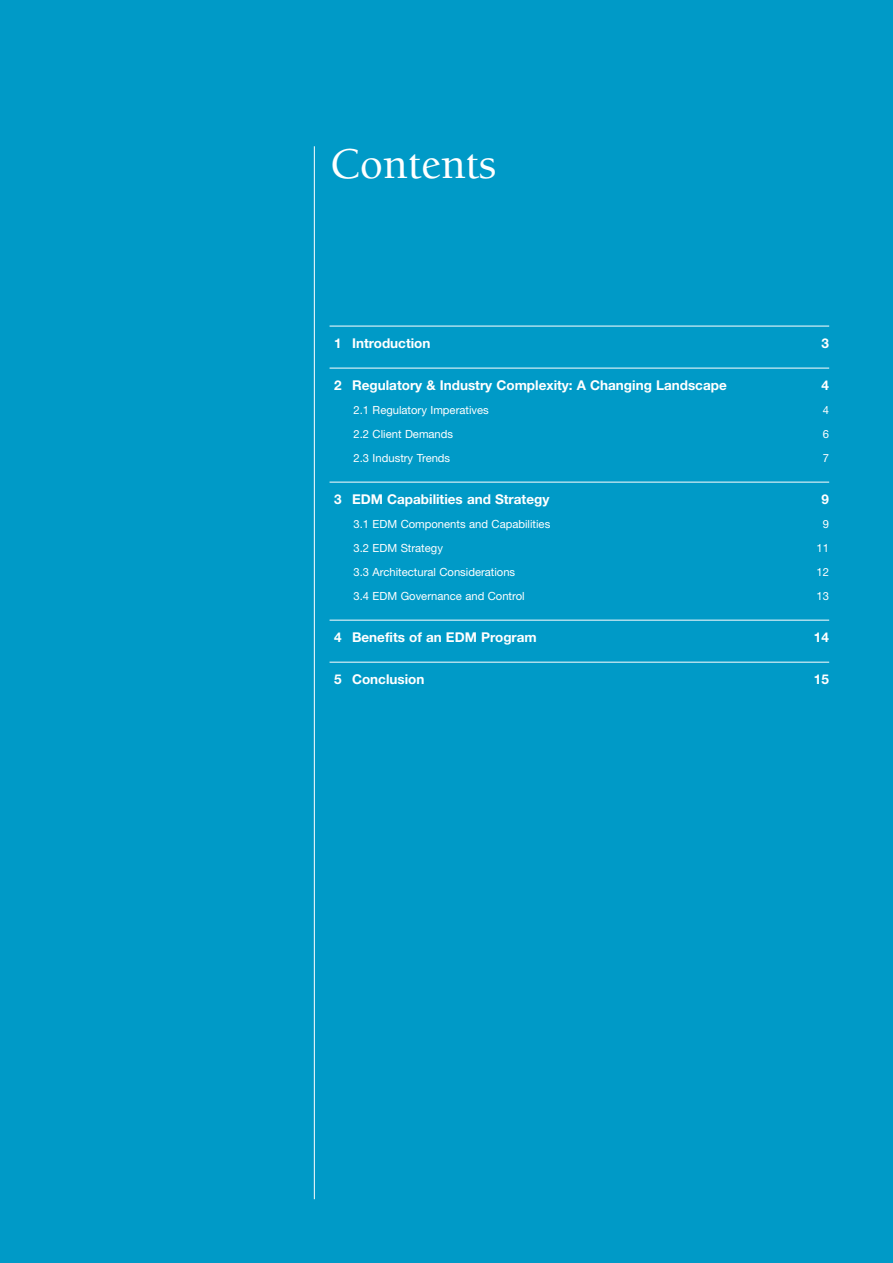
<style>
.page{position:relative;width:893px;height:1263px;background:#009ac7}
.page>*{position:absolute;margin:0;border:0;box-sizing:border-box;transform-origin:0 0}
.t1{font:500 45px "Berkeley Std";letter-spacing:-.01em;color:#fff}
.t2{font:700 13.5px "Helvetica Neue LT Std";color:#fff}
.t3{font:11.25px "Helvetica Neue LT Std";color:#fff}
</style>
<div class="page">
<hr style="left:314px;top:146px;width:1px;height:1053px;background:#fff">
<hr style="left:330px;top:326px;width:499px;height:1px;background:#fff">
<hr style="left:330px;top:368px;width:499px;height:1px;background:#fff">
<hr style="left:330px;top:482px;width:499px;height:1px;background:#fff">
<hr style="left:330px;top:620px;width:499px;height:1px;background:#fff">
<hr style="left:330px;top:662px;width:499px;height:1px;background:#fff">
<h1 class="t1" style="left:330px;top:140px;width:168px">Contents</h1>
<p class="t2" style="left:334px;top:335px;width:98px">1 Introduction</p>
<p class="t2" style="left:821px;top:335px;width:9px">3</p>
<p class="t2" style="left:334px;top:377px;width:394px">2 Regulatory &amp; Industry Complexity: A Changing Landscape</p>
<p class="t2" style="left:821px;top:377px;width:9px">4</p>
<p class="t3" style="left:354px;top:403px;width:137px">2.1 Regulatory Imperatives</p>
<p class="t3" style="left:823px;top:403px;width:8px">4</p>
<p class="t3" style="left:354px;top:427px;width:101px">2.2 Client Demands</p>
<p class="t3" style="left:823px;top:427px;width:8px">6</p>
<p class="t3" style="left:354px;top:451px;width:98px">2.3 Industry Trends</p>
<p class="t3" style="left:823px;top:451px;width:8px">7</p>
<p class="t2" style="left:334px;top:491px;width:217px">3 EDM Capabilities and Strategy</p>
<p class="t2" style="left:821px;top:491px;width:9px">9</p>
<p class="t3" style="left:354px;top:517px;width:198px">3.1 EDM Components and Capabilities</p>
<p class="t3" style="left:823px;top:517px;width:8px">9</p>
<p class="t3" style="left:354px;top:541px;width:91px">3.2 EDM Strategy</p>
<p class="t3" style="left:816px;top:541px;width:14px">11</p>
<p class="t3" style="left:354px;top:565px;width:163px">3.3 Architectural Considerations</p>
<p class="t3" style="left:816px;top:565px;width:14px">12</p>
<p class="t3" style="left:354px;top:589px;width:173px">3.4 EDM Governance and Control</p>
<p class="t3" style="left:816px;top:589px;width:14px">13</p>
<p class="t2" style="left:334px;top:629px;width:204px">4 Benefits of an EDM Program</p>
<p class="t2" style="left:814px;top:629px;width:17px">14</p>
<p class="t2" style="left:334px;top:671px;width:92px">5 Conclusion</p>
<p class="t2" style="left:814px;top:671px;width:17px">15</p>
</div>
